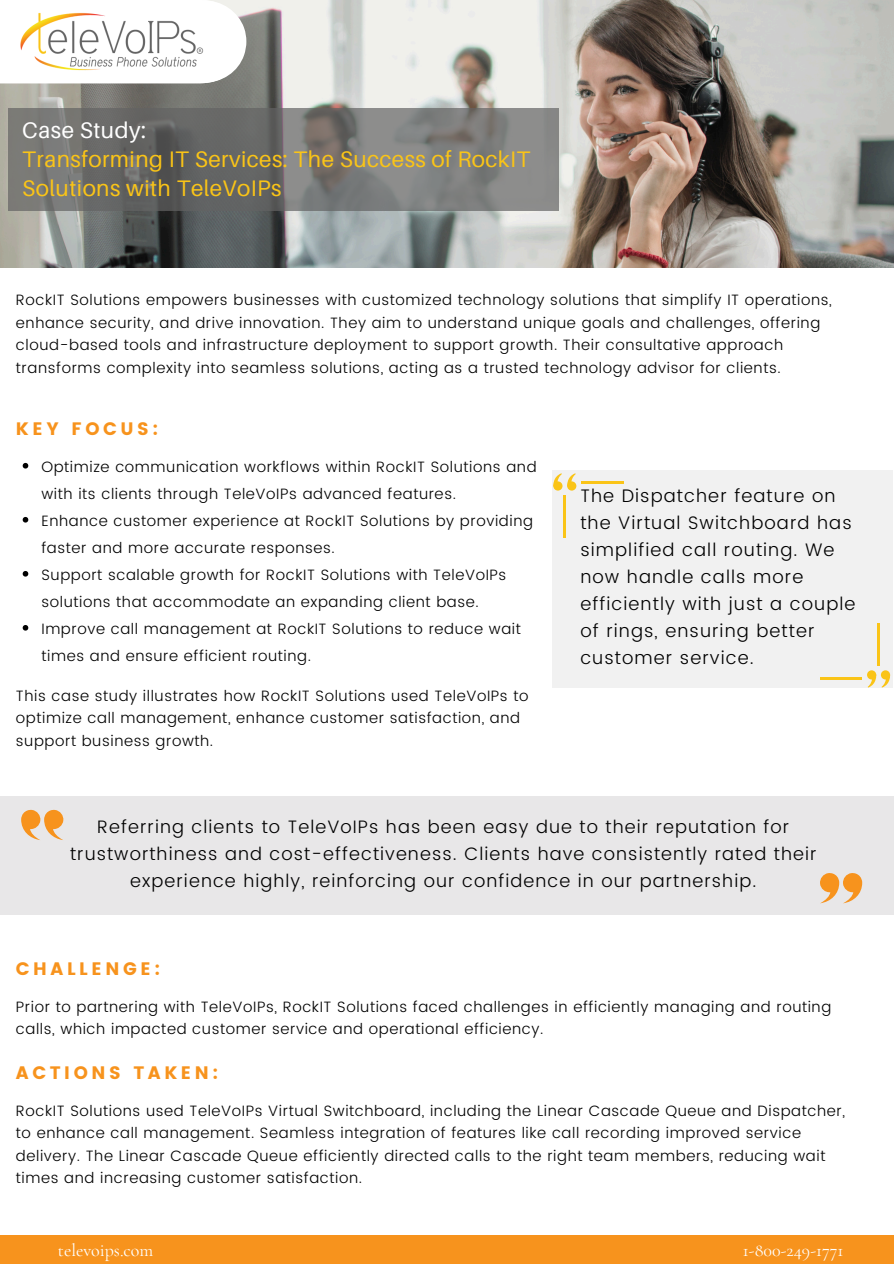
<style>
.page{position:relative;width:894px;height:1264px;background:#fff}
.page>*{position:absolute;margin:0;border:0;box-sizing:border-box;transform-origin:0 0}
.t1{font:22.5px/29.2px "Aileron";letter-spacing:.02em;color:#fac417}
.t2{font:300 18.15px/27.2px "Poppins";letter-spacing:.06em;color:#000}
.t3{font:300 18px/27px "Poppins";letter-spacing:.06em;color:#000;text-align:center}
.t4{font:18px "Poppins";letter-spacing:.2em;color:#f7931d}
.t5{font:18px "Cormorant Garamond";color:#fff}
.t6{font:300 15px/22.5px "Poppins";letter-spacing:.04em;color:#000}
.s1{color:#fff}
</style>
<div class="page">
<div style="left:0;top:1235px;width:893px;height:28px;background:#f7931d"></div>
<div style="left:0;top:796px;width:893px;height:118px;background:#e8e7e8"></div>
<svg style="left:21px;top:809px;width:43px;height:31px"></svg>
<svg style="left:820px;top:873px;width:41px;height:30px"></svg>
<div style="left:552px;top:470px;width:341px;height:217px;background:#f1f1f1"></div>
<svg style="left:553px;top:473px;width:22px;height:16px"></svg>
<hr style="left:563px;top:495px;width:2px;height:43px;background:#fac417">
<hr style="left:581px;top:481px;width:42px;height:2px;background:#fac417">
<svg style="left:867px;top:671px;width:23px;height:16px"></svg>
<hr style="left:877px;top:623px;width:2px;height:42px;background:#fac417">
<hr style="left:819px;top:677px;width:42px;height:3px;background:#fac417">
<img style="left:0;top:0;width:893px;height:267px">
<svg style="left:9px;top:108px;width:549px;height:102px;background:#757573"></svg>
<svg style="left:0;top:0;width:246px;height:83px"></svg>
<img style="left:18px;top:11px;width:189px;height:61px">
<svg style="left:23px;top:463px;width:5px;height:5px"></svg>
<svg style="left:23px;top:517px;width:5px;height:5px"></svg>
<svg style="left:23px;top:571px;width:5px;height:5px"></svg>
<svg style="left:23px;top:625px;width:5px;height:5px"></svg>
<p class="t1" style="left:22px;top:115px;width:509px"><span class="s1">Case Study:<br></span>Transforming IT Services: The Success of RockIT<br>Solutions with TeleVoIPs</p>
<p class="t6" style="left:16px;top:288px;width:817px">RockIT Solutions empowers businesses with customized technology solutions that simplify IT operations, enhance security, and drive innovation. They aim to understand unique goals and challenges, offering cloud-based tools and infrastructure deployment to support growth. Their consultative approach transforms complexity into seamless solutions, acting as a trusted technology advisor for clients.</p>
<h3 class="t4" style="left:16px;top:418px;width:144px">KEY FOCUS:</h3>
<h2 class="t6" style="left:41px;top:453px;width:496px;line-height:27px">Optimize communication workflows within RockIT Solutions and with its clients through TeleVoIPs advanced features.</h2>
<p class="t6" style="left:41px;top:507px;width:493px;line-height:27px">Enhance customer experience at RockIT Solutions by providing faster and more accurate responses.</p>
<p class="t6" style="left:41px;top:561px;width:466px;line-height:27px">Support scalable growth for RockIT Solutions with TeleVoIPs solutions that accommodate an expanding client base.</p>
<p class="t6" style="left:41px;top:615px;width:481px;line-height:27px">Improve call management at RockIT Solutions to reduce wait times and ensure efficient routing.</p>
<h2 class="t6" style="left:16px;top:684px;width:514px">This case study illustrates how RockIT Solutions used TeleVoIPs to optimize call management, enhance customer satisfaction, and support business growth.</h2>
<p class="t2" style="left:580px;top:482px;width:276px">The Dispatcher feature on the Virtual Switchboard has simplified call routing. We now handle calls more efficiently with just a couple of rings, ensuring better customer service.</p>
<p class="t3" style="left:70px;top:813px;width:747px">Referring clients to TeleVoIPs has been easy due to their reputation for trustworthiness and cost-effectiveness. Clients have consistently rated their experience highly, reinforcing our confidence in our partnership.</p>
<p class="t4" style="left:16px;top:958px;width:146px">CHALLENGE:</p>
<p class="t6" style="left:16px;top:995px;width:816px">Prior to partnering with TeleVoIPs, RockIT Solutions faced challenges in efficiently managing and routing calls, which impacted customer service and operational efficiency.</p>
<p class="t4" style="left:16px;top:1062px;width:204px">ACTIONS TAKEN:</p>
<p class="t6" style="left:16px;top:1099px;width:830px">RockIT Solutions used TeleVoIPs Virtual Switchboard, including the Linear Cascade Queue and Dispatcher, to enhance call management. Seamless integration of features like call recording improved service delivery. The Linear Cascade Queue efficiently directed calls to the right team members, reducing wait times and increasing customer satisfaction.</p>
<p class="t5" style="left:58px;top:1238px;width:97px">televoips.com</p>
<p class="t5" style="left:742px;top:1238px;width:102px">1-800-249-1771</p>
</div>
